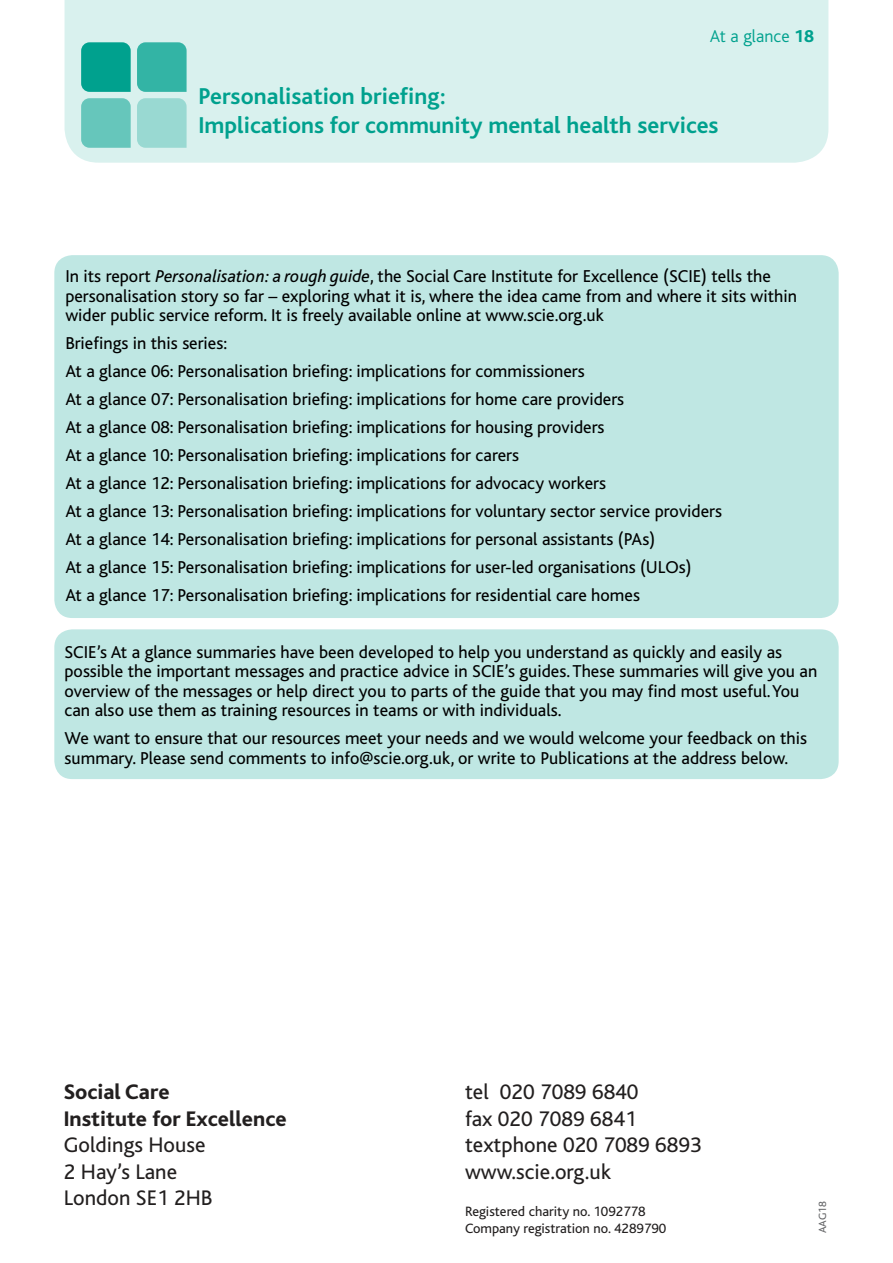
<style>
.page{position:relative;width:893px;height:1263px;background:#fff}
.page>*{position:absolute;margin:0;border:0;box-sizing:border-box;transform-origin:0 0}
.t1{font:700 24px/28.8px "Bliss";color:#00a18e}
.t2{font:22.05px/26.5px "Bliss";color:#221f1f}
.t3{font:800 22.05px/26.5px "Bliss";color:#221f1f}
.t4{font:18px/28px "Bliss";color:#000}
.t5{font:300 18px "Bliss";color:#00a18e}
.t6{font:14.25px/17px "Bliss";color:#221f1f}
.t7{font:11.1px "Bliss";color:#636466}
.s1{font-weight:800}
.s2{font-style:italic}
</style>
<div class="page">
<div style="left:65px;top:0;width:763px;height:163px;background:#d9f1ee"></div>
<svg style="left:81px;top:42px;width:50px;height:50px;background:#07a391"></svg>
<svg style="left:137px;top:42px;width:50px;height:50px;background:#39b6a7"></svg>
<svg style="left:81px;top:98px;width:50px;height:50px;background:#6ac7bc"></svg>
<svg style="left:137px;top:98px;width:50px;height:50px;background:#9bd9d3"></svg>
<div style="left:54px;top:255px;width:785px;height:363px;background:#bfe7e3;border-radius:18px"></div>
<div style="left:54px;top:629px;width:785px;height:150px;background:#bfe7e3;border-radius:18px"></div>
<p class="t5" style="left:710px;top:26px;width:106px">At a glance <span class="s1">18</span></p>
<h1 class="t1" style="left:198px;top:82px;width:522px">Personalisation briefing:<br>Implications for community mental health services</h1>
<p class="t4" style="left:65px;top:267px;width:733px;line-height:19.5px">In its report <span class="s2">Personalisation: a rough guide</span>, the Social Care Institute for Excellence (SCIE) tells the personalisation story so far – exploring what it is, where the idea came from and where it sits within wider public service reform. It is freely available online at www.scie.org.uk</p>
<p class="t4" style="left:65px;top:330px;width:658px">Briefings in this series:<br>At a glance 06: Personalisation briefing: implications for commissioners<br>At a glance 07: Personalisation briefing: implications for home care providers<br>At a glance 08: Personalisation briefing: implications for housing providers<br>At a glance 10: Personalisation briefing: implications for carers<br>At a glance 12: Personalisation briefing: implications for advocacy workers<br>At a glance 13: Personalisation briefing: implications for voluntary sector service providers At a glance 14: Personalisation briefing: implications for personal assistants (PAs)<br>At a glance 15: Personalisation briefing: implications for user-led organisations (ULOs)<br>At a glance 17: Personalisation briefing: implications for residential care homes</p>
<p class="t4" style="left:65px;top:642px;width:754px;line-height:19.5px">SCIE’s At a glance summaries have been developed to help you understand as quickly and easily as possible the important messages and practice advice in SCIE’s guides. These summaries will give you an overview of the messages or help direct you to parts of the guide that you may find most useful. You can also use them as training resources in teams or with individuals.</p>
<p class="t4" style="left:65px;top:729px;width:744px;line-height:19.5px">We want to ensure that our resources meet your needs and we would welcome your feedback on this summary. Please send comments to info@scie.org.uk, or write to Publications at the address below.</p>
<p class="t3" style="left:64px;top:1079px;width:224px">Social Care<br>Institute for Excellence</p>
<p class="t2" style="left:64px;top:1132px;width:150px">Goldings House<br>2 Hay’s Lane<br>London SE1 2HB</p>
<p class="t2" style="left:465px;top:1079px;width:238px">tel 020 7089 6840<br>fax 020 7089 6841 textphone 020 7089 6893 www.scie.org.uk</p>
<p class="t6" style="left:465px;top:1203px;width:203px">Registered charity no. 1092778<br>Company registration no. 4289790</p>
<p class="t7" style="left:817px;top:1233px;width:34px;rotate:-90deg">AAG18</p>
</div>
